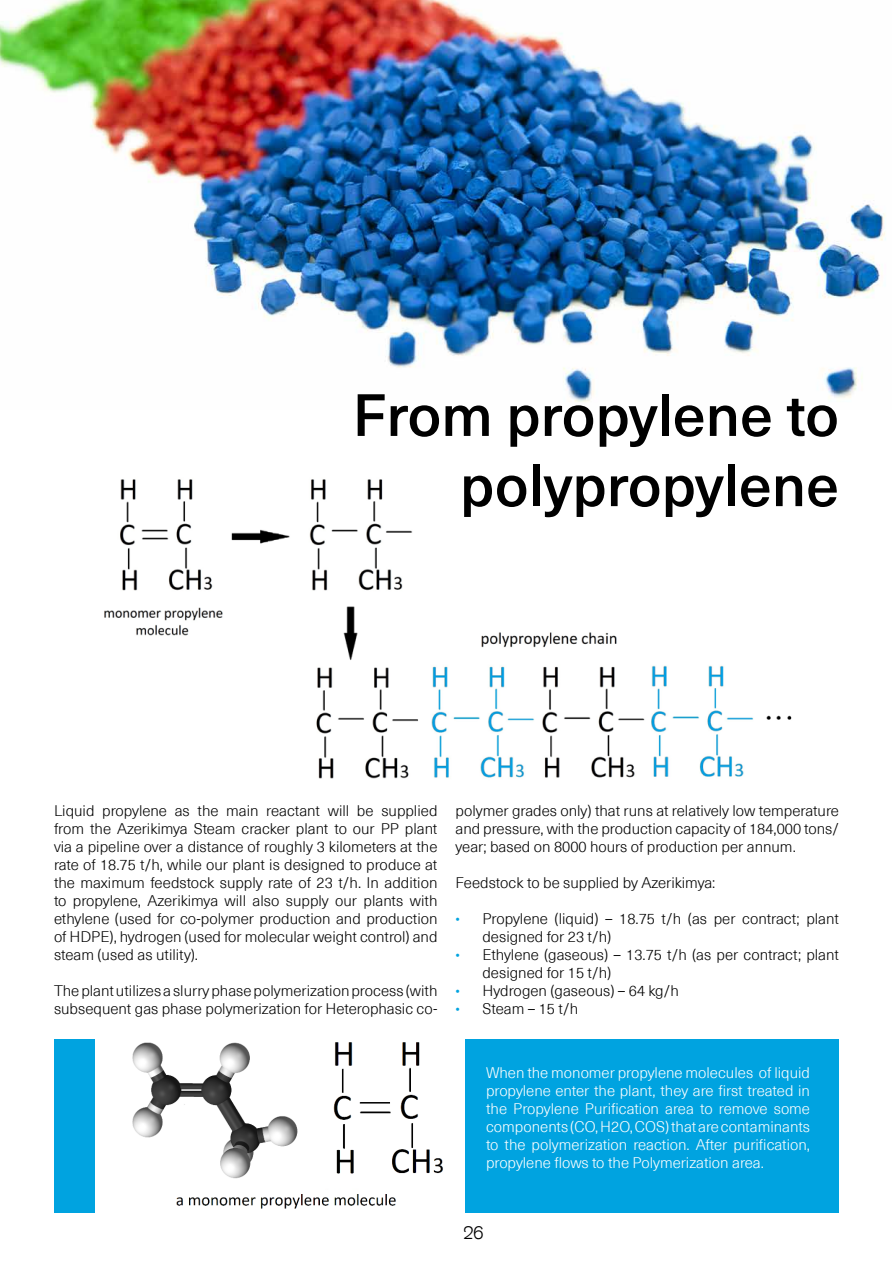
<style>
.page{position:relative;width:893px;height:1263px;background:#fff}
.page>*{position:absolute;margin:0;border:0;box-sizing:border-box;transform-origin:0 0}
.t1{font:500 58.5px/70.2px "Neue Haas Unica W1 G";color:#000;text-align:right}
.t2{font:300 18px "Akzidenz Grotesk";color:#000}
.t3{font:300 15px/18px "Neue Haas Unica W1 G";color:#000}
.t4{font:300 15px/18px "Neue Haas Unica W1 G";color:#fff;text-align:justify}
.s1{font-weight:400;font-size:13.5px;color:#00a3e0}
</style>
<div class="page">
<img style="left:0;top:0;width:886px;height:402px">
<div style="left:466px;top:1039px;width:373px;height:174px;background:#00a3e0"></div>
<div style="left:54px;top:1039px;width:40px;height:174px;background:#00a3e0"></div>
<img style="left:104px;top:479px;width:688px;height:300px">
<img style="left:132px;top:1042px;width:311px;height:167px">
<h1 class="t1" style="left:352px;top:377px;width:488px">From propylene to polypropylene</h1>
<p class="t3" style="left:54px;top:801px;width:385px;text-align:justify">Liquid propylene as the main reactant will be supplied from the Azerikimya Steam cracker plant to our PP plant via a pipeline over a distance of roughly 3 kilometers at the rate of 18.75 t/h, while our plant is designed to produce at the maximum feedstock supply rate of 23 t/h. In addition to propylene, Azerikimya will also supply our plants with ethylene (used for co-polymer production and production of HDPE), hydrogen (used for molecular weight control) and steam (used as utility).</p>
<p class="t3" style="left:54px;top:981px;width:385px">The plant utilizes a slurry phase polymerization process (with subsequent gas phase polymerization for Heterophasic co-</p>
<p class="t3" style="left:455px;top:801px;width:385px;text-align:justify">polymer grades only) that runs at relatively low temperature and pressure, with the production capacity of 184,000 tons/ year; based on 8000 hours of production per annum.</p>
<p class="t3" style="left:455px;top:873px;width:261px">Feedstock to be supplied by Azerikimya:</p>
<p class="t3" style="left:482px;top:909px;width:358px;text-indent:-27px"><span class="s1">•</span> Propylene (liquid) – 18.75 t/h (as per contract; plant designed for 23 t/h)</p>
<p class="t3" style="left:482px;top:945px;width:358px;text-indent:-27px"><span class="s1">•</span> Ethylene (gaseous) – 13.75 t/h (as per contract; plant designed for 15 t/h)</p>
<p class="t3" style="left:455px;top:981px;width:225px"><span class="s1">•</span> Hydrogen (gaseous) – 64 kg/h</p>
<p class="t3" style="left:455px;top:999px;width:124px"><span class="s1">•</span> Steam – 15 t/h</p>
<p class="t4" style="left:486px;top:1062px;width:326px">When the monomer propylene molecules of liquid propylene enter the plant, they are first treated in the Propylene Purification area to remove some components (CO, H2O, COS) that are contaminants to the polymerization reaction. After purification, propylene flows to the Polymerization area.</p>
<p class="t2" style="left:463px;top:1222px;width:22px">26</p>
</div>
